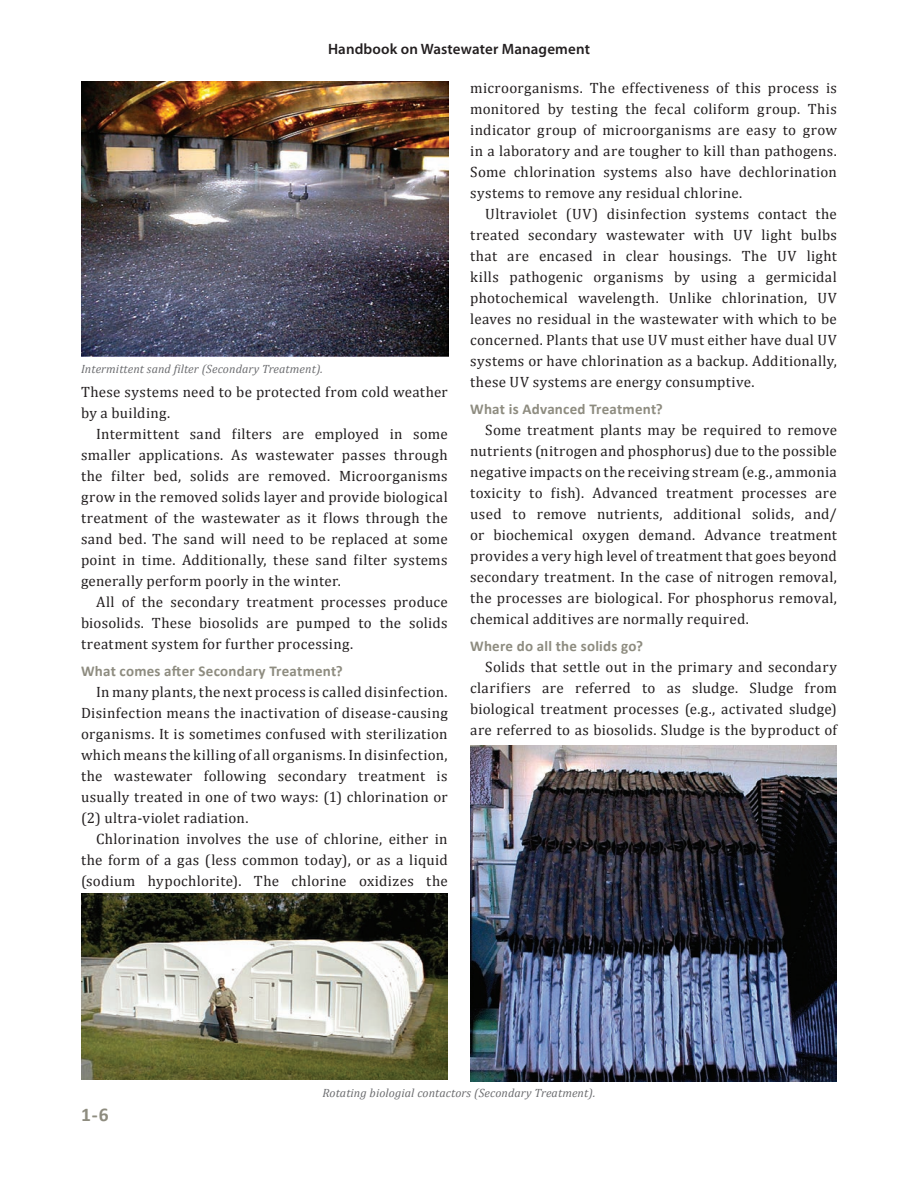
<style>
.page{position:relative;width:918px;height:1188px;background:#fff}
.page>*{position:absolute;margin:0;border:0;box-sizing:border-box;transform-origin:0 0}
.t1{font:700 19.5px "Calibri";color:#8e8c7f}
.t2{font:15px/21px "Cambria";letter-spacing:.02em;color:#231f20;text-align:justify}
.t3{font:700 15px "Calibri";letter-spacing:.015em;color:#8e8c80}
.t4{font:600 15px "Myriad Pro";letter-spacing:.01em;color:#231f20}
.t5{font:italic 12px "Cambria";letter-spacing:.01em;color:#6c6d70}
</style>
<div class="page">
<img style="left:470px;top:745px;width:367px;height:336px">
<img style="left:81px;top:81px;width:367px;height:275px">
<img style="left:81px;top:893px;width:367px;height:187px">
<p class="t4" style="left:328px;top:39px;width:263px">Handbook on Wastewater Management</p>
<p class="t5" style="left:81px;top:360px;width:244px">Intermittent sand filter (Secondary Treatment).</p>
<p class="t2" style="left:81px;top:381px;width:368px">These systems need to be protected from cold weather by a building.</p>
<p class="t2" style="left:81px;top:423px;width:368px;text-indent:15px">Intermittent sand filters are employed in some smaller applications. As wastewater passes through the filter bed, solids are removed. Microorganisms grow in the removed solids layer and provide biological treatment of the wastewater as it flows through the sand bed. The sand will need to be replaced at some point in time. Additionally, these sand filter systems generally perform poorly in the winter.</p>
<p class="t2" style="left:81px;top:591px;width:368px;text-indent:15px">All of the secondary treatment processes produce biosolids. These biosolids are pumped to the solids treatment system for further processing.</p>
<p class="t3" style="left:81px;top:661px;width:263px">What comes after Secondary Treatment?</p>
<p class="t2" style="left:81px;top:681px;width:368px;text-indent:15px">In many plants, the next process is called disinfection.<br>Disinfection means the inactivation of disease-causing organisms. It is sometimes confused with sterilization which means the killing of all organisms. In disinfection, the wastewater following secondary treatment is usually treated in one of two ways: (1) chlorination or (2) ultra-violet radiation.</p>
<p class="t2" style="left:81px;top:828px;width:368px;text-indent:15px">Chlorination involves the use of chlorine, either in the form of a gas (less common today), or as a liquid (sodium hypochlorite). The chlorine oxidizes the</p>
<p class="t2" style="left:470px;top:77px;width:368px">microorganisms. The effectiveness of this process is monitored by testing the fecal coliform group. This indicator group of microorganisms are easy to grow in a laboratory and are tougher to kill than pathogens.<br>Some chlorination systems also have dechlorination systems to remove any residual chlorine.</p>
<p class="t2" style="left:470px;top:203px;width:368px;text-indent:15px">Ultraviolet (UV) disinfection systems contact the treated secondary wastewater with UV light bulbs that are encased in clear housings. The UV light kills pathogenic organisms by using a germicidal photochemical wavelength. Unlike chlorination, UV leaves no residual in the wastewater with which to be concerned. Plants that use UV must either have dual UV systems or have chlorination as a backup. Additionally, these UV systems are energy consumptive.</p>
<p class="t3" style="left:470px;top:399px;width:194px">What is Advanced Treatment?</p>
<p class="t2" style="left:470px;top:419px;width:368px;text-indent:15px">Some treatment plants may be required to remove nutrients (nitrogen and phosphorus) due to the possible negative impacts on the receiving stream (e.g., ammonia toxicity to fish). Advanced treatment processes are used to remove nutrients, additional solids, and/ or biochemical oxygen demand. Advance treatment provides a very high level of treatment that goes beyond secondary treatment. In the case of nitrogen removal, the processes are biological. For phosphorus removal, chemical additives are normally required.</p>
<p class="t3" style="left:470px;top:636px;width:174px">Where do all the solids go?</p>
<p class="t2" style="left:470px;top:656px;width:368px;text-indent:15px">Solids that settle out in the primary and secondary clarifiers are referred to as sludge. Sludge from biological treatment processes (e.g., activated sludge) are referred to as biosolids. Sludge is the byproduct of</p>
<h1 class="t1" style="left:81px;top:1102px;width:29px">1-6</h1>
<p class="t5" style="left:323px;top:1085px;width:274px">Rotating biologial contactors (Secondary Treatment).</p>
</div>
